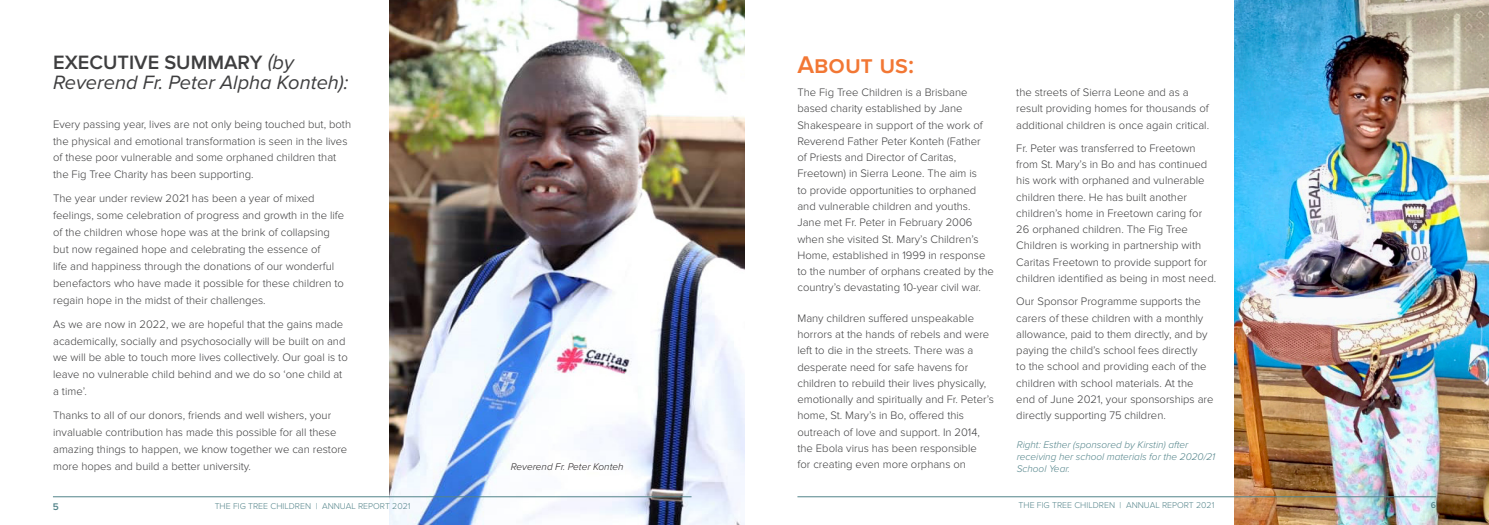
<style>
.page{position:relative;width:1489px;height:525px;background:#fff}
.page>*{position:absolute;margin:0;border:0;box-sizing:border-box;transform-origin:0 0}
.t1{font:600 25px "Proxima Nova";color:#f27734}
.t2{font:italic 20px/20.2px "Proxima Nova";color:#3e3e3f}
.t3{font:300 11.25px/16.2px "Proxima Nova";color:#3e3e3f}
.t4{font:italic 300 10px/12px "Proxima Nova";color:#528389}
.t5{font:italic 300 10px "Proxima Nova";color:#231f20}
.t6{font:600 10px "Proxima Nova";color:#528389}
.t7{font:300 8.75px "Proxima Nova";color:#528389}
.t8{font:600 8.75px "Proxima Nova";color:#528389}
.s1{font-weight:600;font-style:normal}
</style>
<div class="page">
<img style="left:1234px;top:0;width:254px;height:524px">
<img style="left:390px;top:0;width:354px;height:524px">
<hr style="left:797px;top:496px;width:638px;height:1px;background:#528389">
<hr style="left:53px;top:496px;width:638px;height:1px;background:#528389">
<p class="t2" style="left:53px;top:53px;width:297px"><span class="s1">EXECUTIVE SUMMARY</span> (by<br>Reverend Fr. Peter Alpha Konteh):</p>
<p class="t3" style="left:53px;top:115px;width:299px;line-height:16.9px">Every passing year, lives are not only being touched but, both the physical and emotional transformation is seen in the lives of these poor vulnerable and some orphaned children that the Fig Tree Charity has been supporting.</p>
<p class="t3" style="left:53px;top:190px;width:292px;line-height:16.9px">The year under review 2021 has been a year of mixed feelings, some celebration of progress and growth in the life of the children whose hope was at the brink of collapsing but now regained hope and celebrating the essence of<br>life and happiness through the donations of our wonderful benefactors who have made it possible for these children to regain hope in the midst of their challenges.</p>
<p class="t3" style="left:53px;top:315px;width:296px;line-height:16.9px">As we are now in 2022, we are hopeful that the gains made academically, socially and psychosocially will be built on and we will be able to touch more lives collectively. Our goal is to leave no vulnerable child behind and we do so ‘one child at a time’.</p>
<p class="t3" style="left:53px;top:407px;width:296px;line-height:16.9px">Thanks to all of our donors, friends and well wishers, your invaluable contribution has made this possible for all these amazing things to happen, we know together we can restore more hopes and build a better university.</p>
<p class="t5" style="left:511px;top:461px;width:114px">Reverend Fr. Peter Konteh</p>
<p class="t1" style="left:797px;top:50px;width:118px">About us:</p>
<p class="t3" style="left:797px;top:84px;width:198px">The Fig Tree Children is a Brisbane based charity established by Jane Shakespeare in support of the work of Reverend Father Peter Konteh (Father<br>of Priests and Director of Caritas, Freetown) in Sierra Leone. The aim is<br>to provide opportunities to orphaned and vulnerable children and youths.<br>Jane met Fr. Peter in February 2006 when she visited St. Mary’s Children’s Home, established in 1999 in response to the number of orphans created by the country’s devastating 10-year civil war.</p>
<p class="t3" style="left:797px;top:310px;width:198px">Many children suffered unspeakable horrors at the hands of rebels and were left to die in the streets. There was a desperate need for safe havens for children to rebuild their lives physically, emotionally and spiritually and Fr. Peter’s home, St. Mary’s in Bo, offered this outreach of love and support. In 2014, the Ebola virus has been responsible<br>for creating even more orphans on</p>
<p class="t3" style="left:1016px;top:84px;width:194px">the streets of Sierra Leone and as a result providing homes for thousands of additional children is once again critical.</p>
<p class="t3" style="left:1016px;top:140px;width:201px">Fr. Peter was transferred to Freetown from St. Mary’s in Bo and has continued his work with orphaned and vulnerable children there. He has built another children’s home in Freetown caring for 26 orphaned children. The Fig Tree Children is working in partnership with Caritas Freetown to provide support for children identified as being in most need.</p>
<p class="t3" style="left:1016px;top:293px;width:199px">Our Sponsor Programme supports the carers of these children with a monthly allowance, paid to them directly, and by paying the child’s school fees directly<br>to the school and providing each of the children with school materials. At the end of June 2021, your sponsorships are directly supporting 75 children.</p>
<p class="t4" style="left:1016px;top:438px;width:200px">Right: Esther (sponsored by Kirstin) after receiving her school materials for the 2020/21<br>School Year.</p>
<p class="t6" style="left:53px;top:501px;width:7px">5</p>
<p class="t7" style="left:215px;top:501px;width:197px">THE FIG TREE CHILDREN | ANNUAL REPORT 2021</p>
<p class="t7" style="left:1018px;top:500px;width:197px">THE FIG TREE CHILDREN | ANNUAL REPORT 2021</p>
<p class="t8" style="left:1430px;top:500px;width:7px">6</p>
</div>
